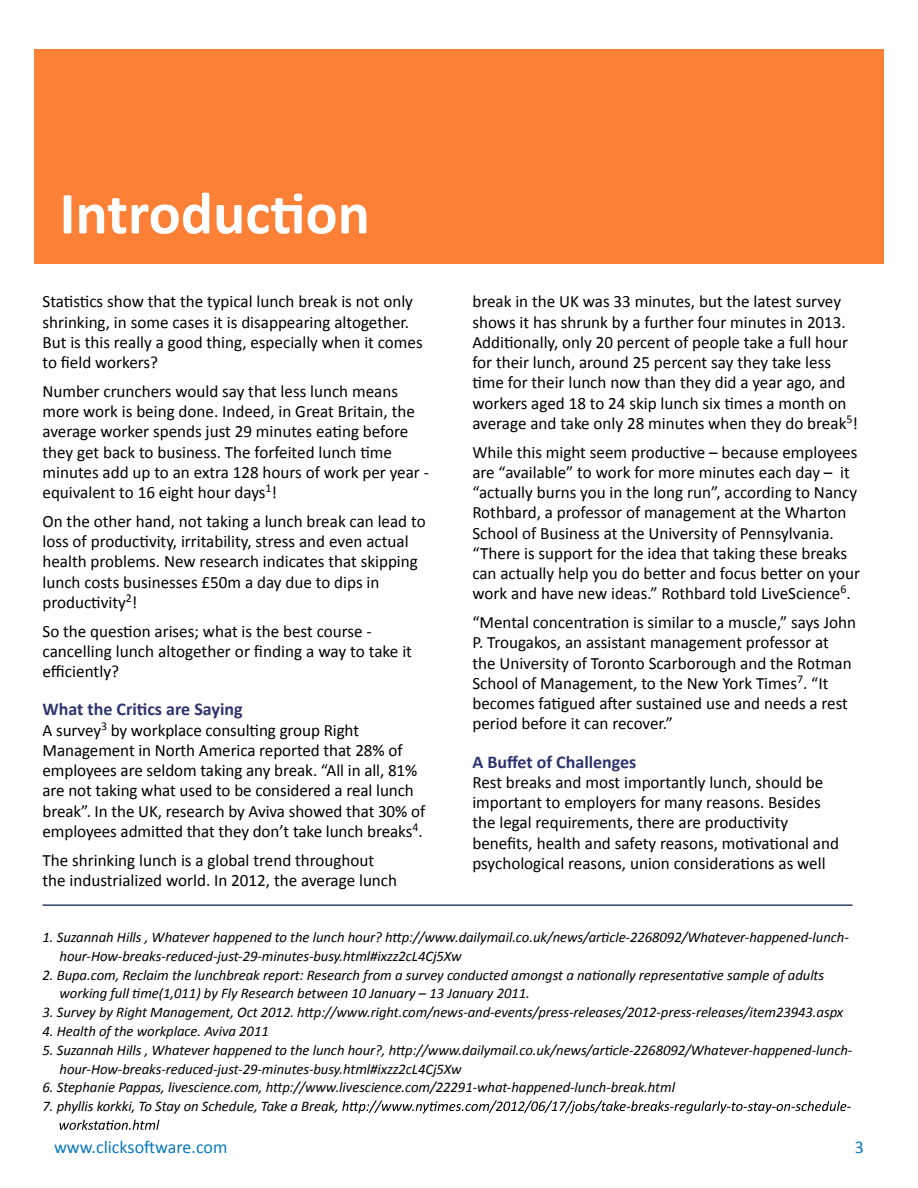
<style>
.page{position:relative;width:918px;height:1188px;background:#fff}
.page>*{position:absolute;margin:0;border:0;box-sizing:border-box;transform-origin:0 0}
.t1{font:700 60px "Calibri";color:#fff}
.t2{font:700 18px "Calibri";color:#2d346e}
.t3{font:18px "Calibri";color:#0878bd}
.t4{font:17.25px/20.2px "Calibri";color:#000}
.t5{font:italic 14.7px/18.8px "Calibri";letter-spacing:-.005em;color:#000}
</style>
<div class="page">
<div style="left:34px;top:50px;width:850px;height:214px;background:#fc8036"></div>
<svg style="left:342px;top:1100px;width:509px;height:14px"></svg>
<svg style="left:60px;top:1120px;width:99px;height:10px"></svg>
<hr style="left:43px;top:904px;width:810px;height:2px;background:#32415e">
<h1 class="t1" style="left:60px;top:175px;width:312px">Introduction</h1>
<p class="t4" style="left:43px;top:291px;width:382px">Statistics show that the typical lunch break is not only shrinking, in some cases it is disappearing altogether.<br>But is this really a good thing, especially when it comes to field workers?</p>
<p class="t4" style="left:43px;top:381px;width:388px">Number crunchers would say that less lunch means more work is being done. Indeed, in Great Britain, the average worker spends just 29 minutes eating before they get back to business. The forfeited lunch time minutes add up to an extra 128 hours of work per year - equivalent to 16 eight hour days<sup>1</sup>!</p>
<p class="t4" style="left:43px;top:511px;width:385px">On the other hand, not taking a lunch break can lead to loss of productivity, irritability, stress and even actual health problems. New research indicates that skipping lunch costs businesses £50m a day due to dips in productivity<sup>2</sup>!</p>
<p class="t4" style="left:43px;top:621px;width:371px">So the question arises; what is the best course - cancelling lunch altogether or finding a way to take it efficiently?</p>
<p class="t2" style="left:43px;top:698px;width:202px">What the Critics are Saying</p>
<p class="t4" style="left:43px;top:720px;width:384px">A survey<sup>3</sup> by workplace consulting group Right Management in North America reported that 28% of employees are seldom taking any break. “All in all, 81% are not taking what used to be considered a real lunch break”. In the UK, research by Aviva showed that 30% of employees admitted that they don’t take lunch breaks<sup>4</sup>.</p>
<p class="t4" style="left:43px;top:850px;width:356px">The shrinking lunch is a global trend throughout the industrialized world. In 2012, the average lunch</p>
<p class="t4" style="left:472px;top:291px;width:387px">break in the UK was 33 minutes, but the latest survey shows it has shrunk by a further four minutes in 2013.<br>Additionally, only 20 percent of people take a full hour for their lunch, around 25 percent say they take less time for their lunch now than they did a year ago, and workers aged 18 to 24 skip lunch six times a month on average and take only 28 minutes when they do break<sup>5</sup>!</p>
<p class="t4" style="left:472px;top:442px;width:389px">While this might seem productive – because employees are “available” to work for more minutes each day – it “actually burns you in the long run”, according to Nancy Rothbard, a professor of management at the Wharton School of Business at the University of Pennsylvania. “There is support for the idea that taking these breaks can actually help you do better and focus better on your work and have new ideas.” Rothbard told LiveScience<sup>6</sup>.</p>
<p class="t4" style="left:472px;top:612px;width:385px">“Mental concentration is similar to a muscle,” says John P. Trougakos, an assistant management professor at the University of Toronto Scarborough and the Rotman School of Management, to the New York Times<sup>7</sup>. “It becomes fatigued after sustained use and needs a rest period before it can recover.”</p>
<p class="t2" style="left:472px;top:750px;width:166px">A Buffet of Challenges</p>
<p class="t4" style="left:472px;top:772px;width:368px">Rest breaks and most importantly lunch, should be important to employers for many reasons. Besides the legal requirements, there are productivity benefits, health and safety reasons, motivational and psychological reasons, union considerations as well</p>
<p class="t5" style="left:60px;top:927px;width:791px;text-indent:-17px">1. Suzannah Hills , Whatever happened to the lunch hour? http://www.dailymail.co.uk/news/article-2268092/Whatever-happened-lunch&shy;hour-How-breaks-reduced-just-29-minutes-busy.html#ixzz2cL4Cj5Xw</p>
<p class="t5" style="left:60px;top:965px;width:766px;text-indent:-17px">2. Bupa.com, Reclaim the lunchbreak report: Research from a survey conducted amongst a nationally representative sample of adults working full time(1,011) by Fly Research between 10 January – 13 January 2011.</p>
<p class="t5" style="left:43px;top:1002px;width:802px">3. Survey by Right Management, Oct 2012. http://www.right.com/news-and-events/press-releases/2012-press-releases/item23943.aspx</p>
<p class="t5" style="left:43px;top:1021px;width:228px">4. Health of the workplace. Aviva 2011</p>
<p class="t5" style="left:60px;top:1040px;width:794px;text-indent:-17px">5. Suzannah Hills , Whatever happened to the lunch hour?, http://www.dailymail.co.uk/news/article-2268092/Whatever-happened-lunch&shy;hour-How-breaks-reduced-just-29-minutes-busy.html#ixzz2cL4Cj5Xw</p>
<p class="t5" style="left:43px;top:1077px;width:634px">6. Stephanie Pappas, livescience.com, http://www.livescience.com/22291-what-happened-lunch-break.html</p>
<p class="t5" style="left:43px;top:1096px;width:298px">7. phyllis korkki, To Stay on Schedule, Take a Break,</p>
<p class="t3" style="left:54px;top:1136px;width:175px">www.clicksoftware.com</p>
<p class="t3" style="left:855px;top:1136px;width:11px">3</p>
</div>
